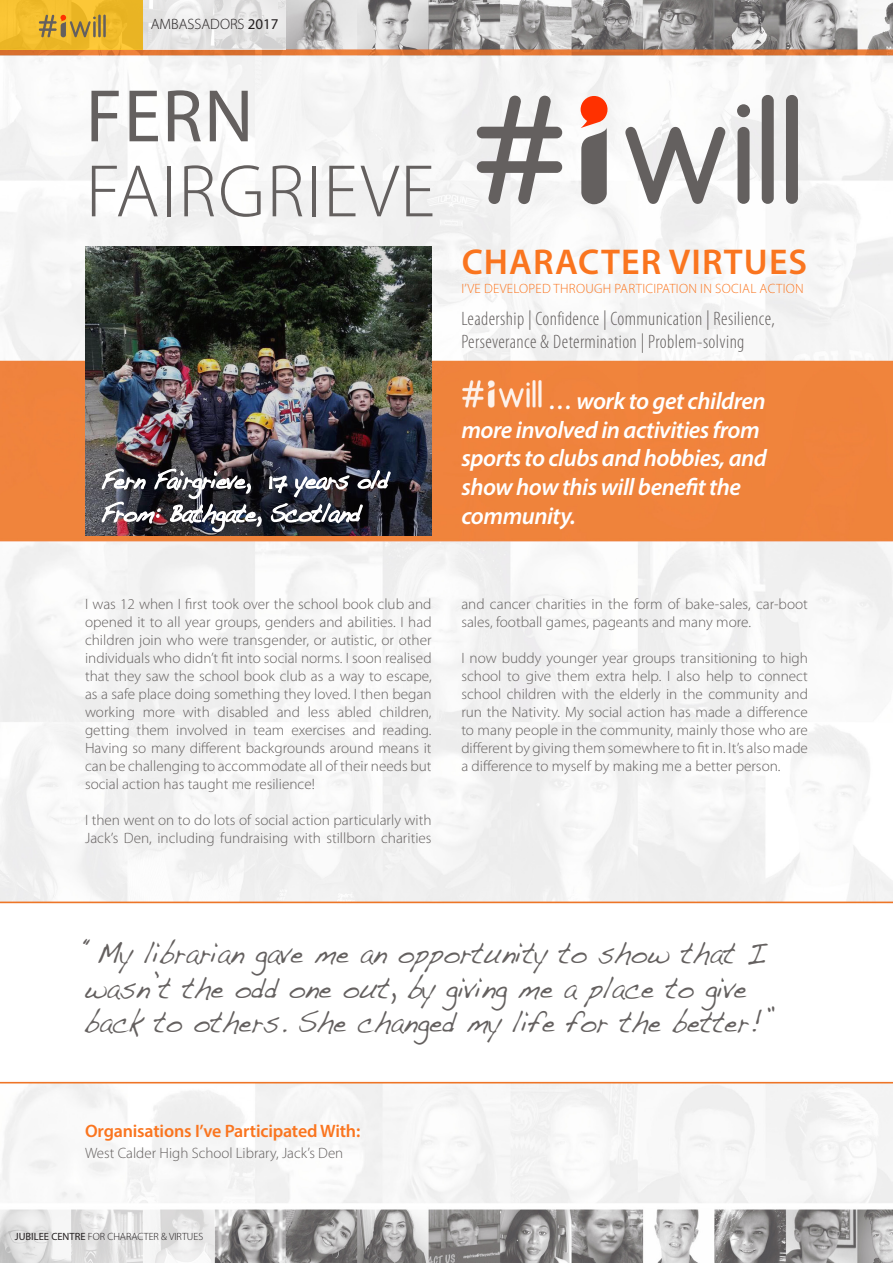
<style>
.page{position:relative;width:893px;height:1263px;background:#fff}
.page>*{position:absolute;margin:0;border:0;box-sizing:border-box;transform-origin:0 0}
.t1{font:300 75px "Myriad Pro";letter-spacing:.02em;color:#64605f}
.t2{font:75px "Myriad Pro";color:#64605f}
.t3{font:600 36px "Myriad Pro";letter-spacing:.03em;color:#fa751f}
.t4{font:27px/34.5px "Dakota";color:#64605f;scale:.83 1}
.t5{font:italic 600 24px/28.8px "Myriad Pro";letter-spacing:-.02em;color:#fff}
.t6{font:300 condensed 19.5px/23.4px "Myriad Pro";letter-spacing:.02em;color:#64605f}
.t7{font:600 18px "Myriad Pro";letter-spacing:-.01em;color:#fa751f}
.t8{font:300 15px/18px "Myriad Pro";color:#64605f;text-align:justify}
.t9{font:300 15px "Myriad Pro";color:#231f20}
.t10{font:300 13.5px "Myriad Pro";letter-spacing:.02em;color:#fa751f}
.t11{font:300 10.5px "Myriad Pro";color:#231f20}
.s1{font-weight:400}
</style>
<div class="page">
<img style="left:0;top:0;width:893px;height:1262px">
<svg style="left:0;top:1206px;width:215px;height:57px"></svg>
<div style="left:0;top:0;width:143px;height:50px;background:linear-gradient(to right,#f5c02f,#ecb727)"></div>
<hr style="left:98px;top:15px;width:3px;height:22px;background:#64605f">
<hr style="left:103px;top:15px;width:3px;height:22px;background:#64605f">
<svg style="left:39px;top:15px;width:57px;height:22px"></svg>
<svg style="left:143px;top:0;width:143px;height:50px;background:#e5e4e4"></svg>
<img style="left:85px;top:247px;width:347px;height:289px">
<svg style="left:101px;top:465px;width:291px;height:68px;background:#4f4f56"></svg>
<img style="left:463px;top:380px;width:78px;height:28px">
<svg style="left:581px;top:96px;width:26px;height:108px"></svg>
<svg style="left:625px;top:127px;width:101px;height:77px"></svg>
<div style="left:737px;top:127px;width:12px;height:77px;background:#64605f;border-radius:6px"></div>
<div style="left:762px;top:95px;width:12px;height:109px;background:#64605f;border-radius:6px"></div>
<div style="left:786px;top:95px;width:12px;height:109px;background:#64605f;border-radius:6px"></div>
<div style="left:737px;top:104px;width:13px;height:13px;background:#64605f;border-radius:50%"></div>
<svg style="left:477px;top:96px;width:85px;height:108px"></svg>
<p class="t9" style="left:151px;top:15px;width:129px">AMBASSADORS <span class="s1">2017</span></p>
<p class="t2" style="left:86px;top:70px;width:169px">FERN</p>
<p class="t1" style="left:86px;top:146px;width:351px">FAIRGRIEVE</p>
<p class="t8" style="left:85px;top:595px;width:348px">I was 12 when I first took over the school book club and opened it to all year groups, genders and abilities. I had children join who were transgender, or autistic, or other individuals who didn’t fit into social norms. I soon realised that they saw the school book club as a way to escape, as a safe place doing something they loved. I then began working more with disabled and less abled children, getting them involved in team exercises and reading.<br>Having so many different backgrounds around means it can be challenging to accommodate all of their needs but social action has taught me resilience!</p>
<p class="t8" style="left:85px;top:811px;width:348px">I then went on to do lots of social action particularly with<br>Jack’s Den, including fundraising with stillborn charities</p>
<p class="t3" style="left:462px;top:239px;width:347px">CHARACTER VIRTUES</p>
<p class="t10" style="left:461px;top:280px;width:344px">I’VE DEVELOPED THROUGH PARTICIPATION IN SOCIAL ACTION</p>
<p class="t6" style="left:461px;top:306px;width:315px">Leadership | Confidence | Communication | Resilience,<br>Perseverance &amp; Determination | Problem-solving</p>
<p class="t5" style="left:461px;top:386px;width:307px;text-indent:88px">… work to get children more involved in activities from sports to clubs and hobbies, and show how this will benefit the community.</p>
<p class="t8" style="left:461px;top:595px;width:348px">and cancer charities in the form of bake-sales, car-boot sales, football games, pageants and many more.</p>
<p class="t8" style="left:461px;top:649px;width:348px">I now buddy younger year groups transitioning to high school to give them extra help. I also help to connect school children with the elderly in the community and run the Nativity. My social action has made a difference to many people in the community, mainly those who are different by giving them somewhere to fit in. It’s also made a difference to myself by making me a better person.</p>
<p class="t4" style="left:85px;top:939px;width:832px">“My librarian gave me an opportunity to show that I wasn’t the odd one out, by giving me a place to give back to others. She changed my life for the better!”</p>
<p class="t7" style="left:85px;top:1120px;width:277px">Organisations I’ve Participated With:</p>
<p class="t8" style="left:85px;top:1144px;width:260px">West Calder High School Library, Jack’s Den</p>
<p class="t11" style="left:15px;top:1230px;width:190px"><span class="s1">JUBILEE CENTRE</span> FOR CHARACTER &amp; VIRTUES</p>
</div>
